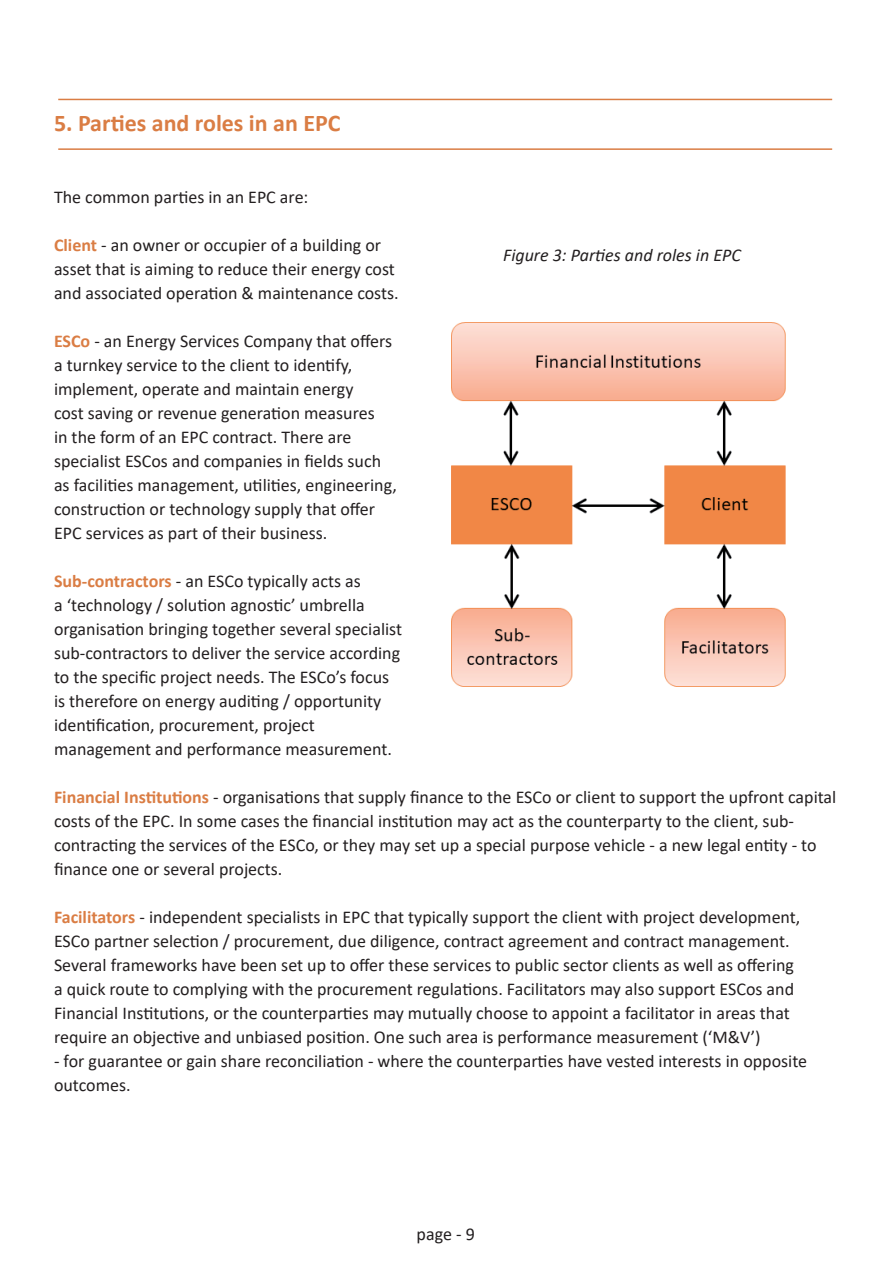
<style>
.page{position:relative;width:893px;height:1263px;background:#fff}
.page>*{position:absolute;margin:0;border:0;box-sizing:border-box;transform-origin:0 0}
.t1{font:700 24px "Calibri";color:#da7d44}
.t2{font:18px/24px "Calibri";color:#231f20}
.t3{font:italic 18px "Calibri";color:#231f20}
.s1{font-weight:700;color:#da7d44}
</style>
<div class="page">
<hr style="left:58px;top:99px;width:774px;height:1px;background:#da7d44">
<hr style="left:58px;top:148px;width:774px;height:2px;background:#da7d44">
<img style="left:451px;top:322px;width:335px;height:365px">
<h1 class="t1" style="left:54px;top:106px;width:288px">5. Parties and roles in an EPC</h1>
<p class="t2" style="left:54px;top:184px;width:256px">The common parties in an EPC are:</p>
<p class="t2" style="left:54px;top:232px;width:346px"><span class="s1">Client</span> - an owner or occupier of a building or asset that is aiming to reduce their energy cost and associated operation &amp; maintenance costs.</p>
<p class="t2" style="left:54px;top:328px;width:344px"><span class="s1">ESCo</span> - an Energy Services Company that offers a turnkey service to the client to identify, implement, operate and maintain energy<br>cost saving or revenue generation measures<br>in the form of an EPC contract. There are specialist ESCos and companies in fields such as facilities management, utilities, engineering, construction or technology supply that offer EPC services as part of their business.</p>
<p class="t2" style="left:54px;top:568px;width:350px"><span class="s1">Sub-contractors</span> - an ESCo typically acts as<br>a ‘technology / solution agnostic’ umbrella organisation bringing together several specialist sub-contractors to deliver the service according to the specific project needs. The ESCo’s focus is therefore on energy auditing / opportunity identification, procurement, project management and performance measurement.</p>
<p class="t2" style="left:54px;top:784px;width:784px"><span class="s1">Financial Institutions</span> - organisations that supply finance to the ESCo or client to support the upfront capital costs of the EPC. In some cases the financial institution may act as the counterparty to the client, sub&shy;contracting the services of the ESCo, or they may set up a special purpose vehicle - a new legal entity - to finance one or several projects.</p>
<p class="t2" style="left:54px;top:904px;width:748px"><span class="s1">Facilitators</span> - independent specialists in EPC that typically support the client with project development, ESCo partner selection / procurement, due diligence, contract agreement and contract management.<br>Several frameworks have been set up to offer these services to public sector clients as well as offering a quick route to complying with the procurement regulations. Facilitators may also support ESCos and Financial Institutions, or the counterparties may mutually choose to appoint a facilitator in areas that require an objective and unbiased position. One such area is performance measurement (‘M&amp;V’)</p>
<p class="t2" style="left:54px;top:1048px;width:755px">- for guarantee or gain share reconciliation - where the counterparties have vested interests in opposite outcomes.</p>
<p class="t3" style="left:503px;top:242px;width:239px">Figure 3: Parties and roles in EPC</p>
<p class="t2" style="left:417px;top:1221px;width:60px">page - 9</p>
</div>
